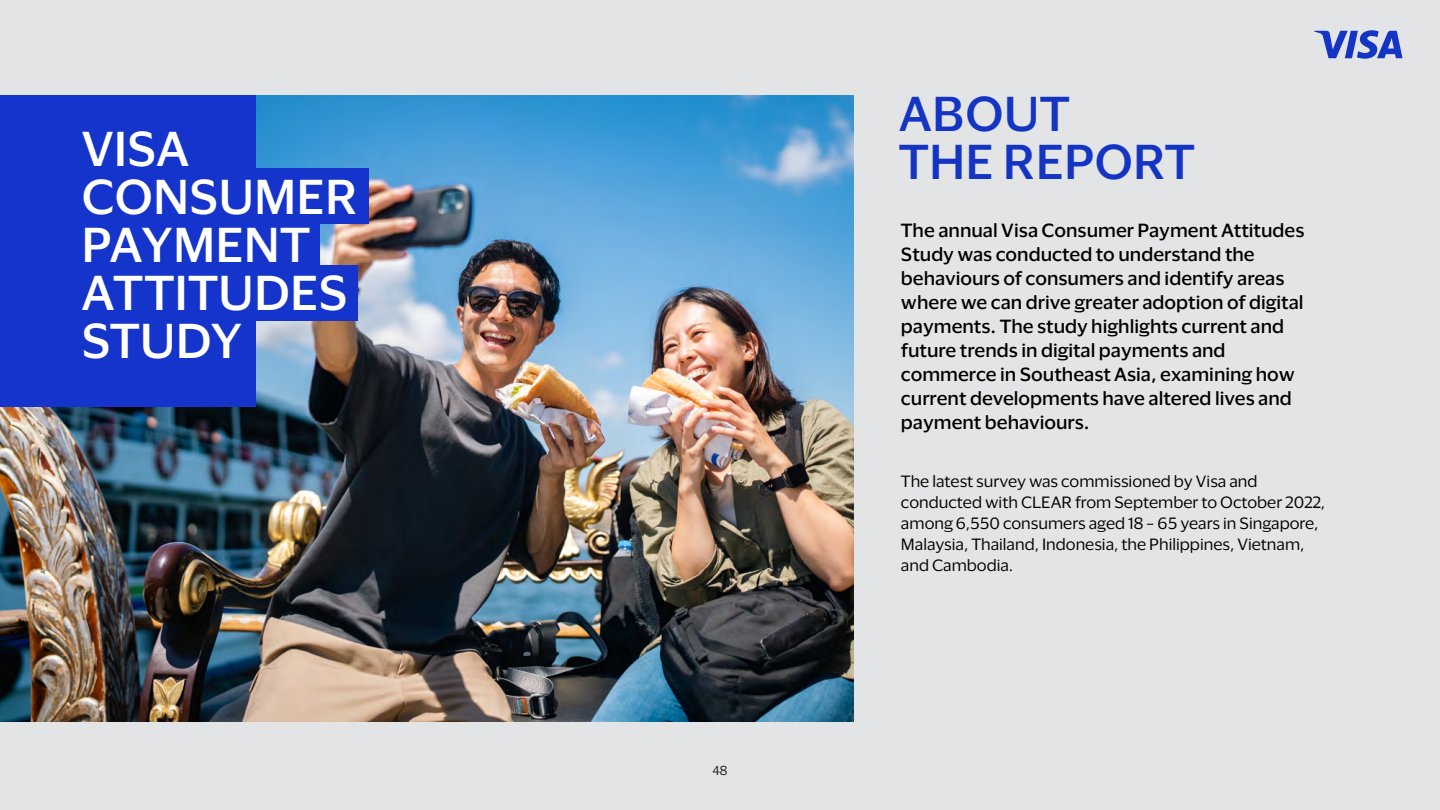
<style>
.page{position:relative;width:1440px;height:810px;background:#e3e4e5}
.page>*{position:absolute;margin:0;border:0;box-sizing:border-box;transform-origin:0 0}
.t1{font:500 45px/48px "Visa Dialect";color:#fff}
.t2{font:500 45px/48px "Visa Dialect";color:#1434c3}
.t3{font:500 17.55px/24px "Visa Dialect";color:#000}
.t4{font:15px/21px "Visa Dialect";color:#000}
.t5{font:12px "Visa Dialect";color:#231f20}
</style>
<div class="page">
<svg style="left:1314px;top:30px;width:88px;height:29px"></svg>
<img style="left:0;top:96px;width:854px;height:625px">
<div style="left:0;top:96px;width:256px;height:311px;background:#1434cb"></div>
<div style="left:87px;top:216px;width:233px;height:57px;background:#1434cb"></div>
<div style="left:122px;top:169px;width:246px;height:55px;background:#1434cb"></div>
<div style="left:122px;top:266px;width:235px;height:55px;background:#1434cb"></div>
<p class="t1" style="left:81px;top:121px;width:278px">VISA<br>CONSUMER<br>PAYMENT<br>ATTITUDES<br>STUDY</p>
<p class="t5" style="left:712px;top:762px;width:17px">48</p>
<p class="t2" style="left:899px;top:87px;width:297px">ABOUT<br>THE REPORT</p>
<p class="t3" style="left:901px;top:217px;width:405px">The annual Visa Consumer Payment Attitudes Study was conducted to understand the behaviours of consumers and identify areas where we can drive greater adoption of digital payments. The study highlights current and future trends in digital payments and commerce in Southeast Asia, examining how current developments have altered lives and payment behaviours.</p>
<p class="t4" style="left:901px;top:470px;width:426px">The latest survey was commissioned by Visa and conducted with CLEAR from September to October 2022, among 6,550 consumers aged 18 – 65 years in Singapore, Malaysia, Thailand, Indonesia, the Philippines, Vietnam, and Cambodia.</p>
</div>
